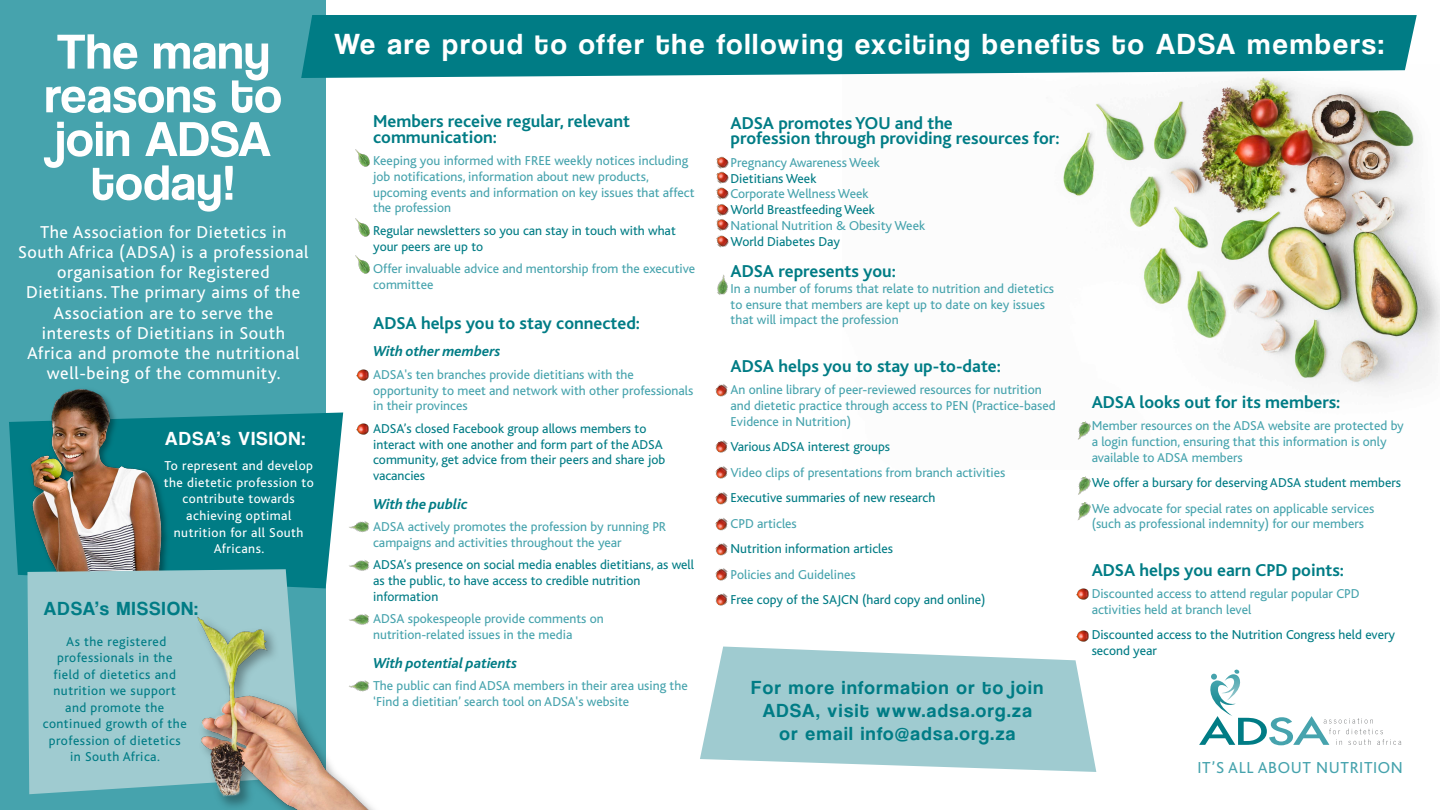
<style>
.page{position:relative;width:1440px;height:810px;background:#fff}
.page>*{position:absolute;margin:0;border:0;box-sizing:border-box;transform-origin:0 0}
.t1{font:51px/43.7px "Coolvetica Rg";letter-spacing:.02em;color:#fff;text-align:center}
.t2{font:30px "Coolvetica Rg";letter-spacing:.08em;color:#fff}
.t3{font:19.5px/23px "Coolvetica Rg";letter-spacing:.08em;color:#007c85;text-align:center}
.t4{font:19.5px "Coolvetica Rg";letter-spacing:.08em;color:#fff}
.t5{font:700 18px/15.8px "Bliss";color:#007c85}
.t6{font:18px/20.2px "Bliss";letter-spacing:.035em;color:#fff;text-align:center}
.t7{font:16.65px "Bliss";letter-spacing:.035em;color:#46a3ad}
.t8{font:italic 700 15px "Bliss";color:#007c85}
.t9{font:13.5px/15.8px "Bliss";color:#46a3ad}
.t10{font:13.5px/15.8px "Bliss";color:#007c85}
.t11{font:13.5px/16.6px "Bliss";letter-spacing:.035em;color:#007c85;text-align:center}
.t12{font:13.5px/16.6px "Bliss";letter-spacing:.035em;color:#fff;text-align:center}
</style>
<div class="page">
<img style="left:1063px;top:78px;width:377px;height:311px">
<div style="left:0;top:0;width:326px;height:810px;background:#46a3ad"></div>
<div style="left:172px;top:412px;width:171px;height:164px;background:#007c85"></div>
<img style="left:9px;top:389px;width:163px;height:187px">
<svg style="left:301px;top:15px;width:1116px;height:63px;background:#11848d"></svg>
<svg style="left:1199px;top:669px;width:202px;height:76px"></svg>
<svg style="left:27px;top:569px;width:275px;height:225px;background:#99c7cc"></svg>
<svg style="left:700px;top:647px;width:396px;height:125px;background:#add2d7"></svg>
<img style="left:91px;top:576px;width:283px;height:234px">
<img style="left:355px;top:149px;width:15px;height:18px">
<img style="left:355px;top:219px;width:15px;height:17px">
<img style="left:355px;top:256px;width:15px;height:17px">
<img style="left:717px;top:274px;width:11px;height:21px">
<img style="left:349px;top:521px;width:20px;height:12px">
<img style="left:349px;top:560px;width:20px;height:11px">
<img style="left:349px;top:608px;width:22px;height:22px">
<img style="left:349px;top:674px;width:22px;height:22px">
<svg style="left:356px;top:369px;width:13px;height:11px"></svg>
<svg style="left:356px;top:424px;width:13px;height:11px"></svg>
<img style="left:716px;top:156px;width:13px;height:92px">
<img style="left:715px;top:384px;width:13px;height:13px">
<img style="left:715px;top:440px;width:13px;height:13px">
<img style="left:715px;top:466px;width:13px;height:13px">
<img style="left:715px;top:492px;width:13px;height:13px">
<img style="left:715px;top:518px;width:13px;height:13px">
<img style="left:715px;top:543px;width:13px;height:13px">
<img style="left:715px;top:568px;width:13px;height:13px">
<img style="left:715px;top:593px;width:13px;height:13px">
<img style="left:1078px;top:421px;width:13px;height:19px">
<img style="left:1078px;top:476px;width:13px;height:19px">
<img style="left:1078px;top:502px;width:13px;height:18px">
<svg style="left:1076px;top:588px;width:13px;height:11px"></svg>
<svg style="left:1076px;top:630px;width:13px;height:11px"></svg>
<h1 class="t1" style="left:45px;top:29px;width:238px">The many reasons to join ADSA today!</h1>
<p class="t6" style="left:18px;top:222px;width:292px">The Association for Dietetics in<br>South Africa (ADSA) is a professional organisation for Registered<br>Dietitians. The primary aims of the<br>Association are to serve the interests of Dietitians in South<br>Africa and promote the nutritional well-being of the community.</p>
<h3 class="t4" style="left:165px;top:427px;width:141px">ADSA’s VISION:</h3>
<p class="t12" style="left:164px;top:458px;width:151px">To represent and develop the dietetic profession to contribute towards achieving optimal nutrition for all South<br>Africans.</p>
<h3 class="t3" style="left:44px;top:597px;width:156px">ADSA’s MISSION:</h3>
<p class="t11" style="left:43px;top:633px;width:146px">As the registered professionals in the field of dietetics and nutrition we support and promote the continued growth of the profession of dietetics in South Africa.</p>
<h2 class="t2" style="left:335px;top:26px;width:1050px">We are proud to offer the following exciting benefits to ADSA members:</h2>
<h3 class="t5" style="left:373px;top:114px;width:258px">Members receive regular, relevant communication:</h3>
<p class="t9" style="left:373px;top:153px;width:323px">Keeping you informed with FREE weekly notices including job notifications, information about new products, upcoming events and information on key issues that affect the profession</p>
<p class="t10" style="left:373px;top:223px;width:304px">Regular newsletters so you can stay in touch with what your peers are up to</p>
<p class="t9" style="left:373px;top:261px;width:323px">Offer invaluable advice and mentorship from the executive committee</p>
<h3 class="t5" style="left:373px;top:316px;width:268px">ADSA helps you to stay connected:</h3>
<p class="t8" style="left:373px;top:344px;width:129px">With other members</p>
<p class="t9" style="left:373px;top:367px;width:322px">ADSA's ten branches provide dietitians with the opportunity to meet and network with other professionals in their provinces</p>
<p class="t10" style="left:373px;top:421px;width:294px">ADSA’s closed Facebook group allows members to interact with one another and form part of the ADSA community, get advice from their peers and share job vacancies</p>
<p class="t8" style="left:373px;top:496px;width:96px">With the public</p>
<p class="t9" style="left:373px;top:519px;width:295px">ADSA actively promotes the profession by running PR campaigns and activities throughout the year</p>
<p class="t10" style="left:373px;top:557px;width:322px">ADSA’s presence on social media enables dietitians, as well as the public, to have access to credible nutrition information</p>
<p class="t9" style="left:373px;top:611px;width:232px">ADSA spokespeople provide comments on nutrition-related issues in the media</p>
<p class="t8" style="left:373px;top:655px;width:145px">With potential patients</p>
<p class="t9" style="left:373px;top:678px;width:316px">The public can find ADSA members in their area using the ‘Find a dietitian’ search tool on ADSA's website</p>
<h3 class="t5" style="left:731px;top:115px;width:331px">ADSA promotes YOU and the<br>profession through providing resources for:</h3>
<p class="t9" style="left:731px;top:155px;width:151px">Pregnancy Awareness Week</p>
<p class="t10" style="left:731px;top:171px;width:87px">Dietitians Week</p>
<p class="t9" style="left:731px;top:186px;width:139px">Corporate Wellness Week</p>
<p class="t10" style="left:731px;top:202px;width:146px">World Breastfeeding Week</p>
<p class="t9" style="left:731px;top:218px;width:196px">National Nutrition &amp; Obesity Week</p>
<p class="t10" style="left:731px;top:234px;width:111px">World Diabetes Day</p>
<h3 class="t5" style="left:731px;top:264px;width:167px">ADSA represents you:</h3>
<p class="t9" style="left:731px;top:281px;width:325px">In a number of forums that relate to nutrition and dietetics to ensure that members are kept up to date on key issues that will impact the profession</p>
<h3 class="t5" style="left:731px;top:358px;width:272px">ADSA helps you to stay up-to-date:</h3>
<p class="t9" style="left:731px;top:382px;width:327px">An online library of peer-reviewed resources for nutrition and dietetic practice through access to PEN (Practice-based<br>Evidence in Nutrition)</p>
<p class="t10" style="left:731px;top:439px;width:161px">Various ADSA interest groups</p>
<p class="t9" style="left:731px;top:465px;width:276px">Video clips of presentations from branch activities</p>
<p class="t10" style="left:731px;top:490px;width:206px">Executive summaries of new research</p>
<p class="t9" style="left:731px;top:516px;width:68px">CPD articles</p>
<p class="t10" style="left:731px;top:541px;width:164px">Nutrition information articles</p>
<p class="t9" style="left:731px;top:567px;width:127px">Policies and Guidelines</p>
<p class="t10" style="left:731px;top:592px;width:256px">Free copy of the SAJCN (hard copy and online)</p>
<h3 class="t3" style="left:752px;top:675px;width:293px">For more information or to join<br>ADSA, visit www.adsa.org.za or email info@adsa.org.za</h3>
<h3 class="t5" style="left:1092px;top:394px;width:250px">ADSA looks out for its members:</h3>
<p class="t9" style="left:1092px;top:418px;width:314px">Member resources on the ADSA website are protected by a login function, ensuring that this information is only available to ADSA members</p>
<p class="t10" style="left:1092px;top:475px;width:311px">We offer a bursary for deserving ADSA student members</p>
<p class="t9" style="left:1092px;top:501px;width:284px">We advocate for special rates on applicable services (such as professional indemnity) for our members</p>
<h3 class="t5" style="left:1092px;top:562px;width:254px">ADSA helps you earn CPD points:</h3>
<p class="t9" style="left:1092px;top:586px;width:269px">Discounted access to attend regular popular CPD activities held at branch level</p>
<p class="t10" style="left:1092px;top:627px;width:305px">Discounted access to the Nutrition Congress held every second year</p>
<p class="t7" style="left:1198px;top:759px;width:207px">IT’S ALL ABOUT NUTRITION</p>
</div>
